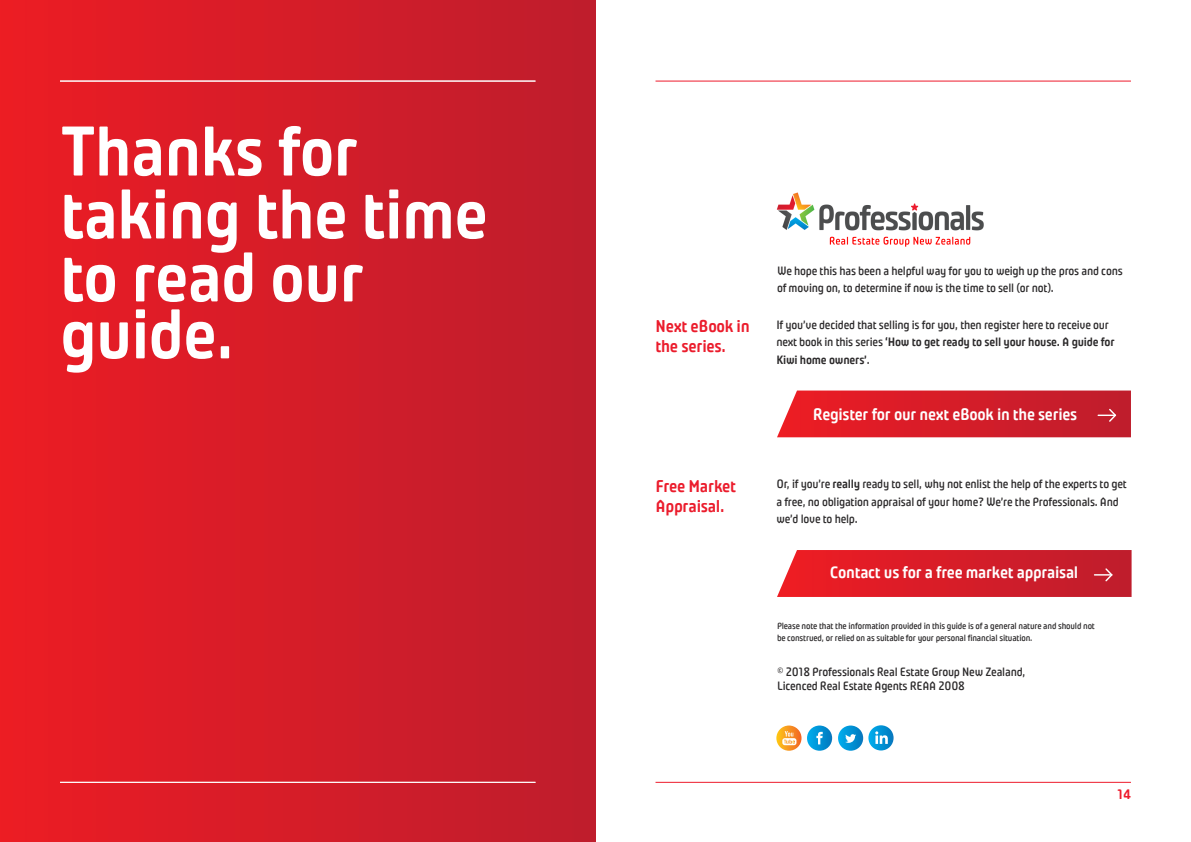
<style>
.page{position:relative;width:1191px;height:842px;background:#fff}
.page>*{position:absolute;margin:0;border:0;box-sizing:border-box;transform-origin:0 0}
.t1{font:700 70px/62.9px "Plau";letter-spacing:-.02em;color:#fff}
.t2{font:700 17px/19.6px "Plau";letter-spacing:-.02em;color:#eb1c2c}
.t3{font:700 16.6px "Plau";letter-spacing:-.02em;color:#fff}
.t4{font:700 16.5px "Plau";letter-spacing:-.02em;color:#fff}
.t5{font:700 13.8px "Plau";color:#ee1b2c}
.t6{font:500 12px/17.6px "Plau";letter-spacing:-.02em;color:#2b292a}
.t7{font:500 9px/11.6px "Plau";letter-spacing:-.02em;color:#2b292a}
.s1{font-weight:700}
</style>
<div class="page">
<div style="left:0;top:0;width:595px;height:842px;background:linear-gradient(to right,#ec1d24,#be1d2d)"></div>
<hr style="left:60px;top:81px;width:475px;height:1px;background:#fff">
<hr style="left:60px;top:782px;width:475px;height:1px;background:#fff">
<img style="left:776px;top:192px;width:208px;height:55px">
<svg style="left:777px;top:550px;width:354px;height:47px;background:#d7242f"></svg>
<svg style="left:777px;top:390px;width:354px;height:47px;background:#d62631"></svg>
<hr style="left:655px;top:81px;width:476px;height:1px;background:#ee1b2c">
<hr style="left:655px;top:782px;width:476px;height:1px;background:#ee1b2c">
<svg style="left:838px;top:725px;width:25px;height:26px"></svg>
<svg style="left:845px;top:734px;width:11px;height:9px"></svg>
<svg style="left:807px;top:725px;width:25px;height:26px"></svg>
<svg style="left:816px;top:732px;width:6px;height:12px"></svg>
<svg style="left:868px;top:725px;width:25px;height:25px"></svg>
<svg style="left:875px;top:731px;width:12px;height:13px"></svg>
<svg style="left:776px;top:725px;width:25px;height:26px"></svg>
<svg style="left:782px;top:731px;width:14px;height:14px"></svg>
<h1 class="t1" style="left:60px;top:120px;width:430px">Thanks for taking the time to read our</h1>
<h1 class="t1" style="left:60px;top:303px;width:175px">guide.</h1>
<h2 class="t2" style="left:655px;top:317px;width:96px">Next eBook in the series.</h2>
<h2 class="t2" style="left:655px;top:476px;width:82px">Free Market<br>Appraisal.</h2>
<p class="t6" style="left:777px;top:262px;width:347px">We hope this has been a helpful way for you to weigh up the pros and cons of moving on, to determine if now is the time to sell (or not).</p>
<p class="t6" style="left:776px;top:315px;width:340px">If you’ve decided that selling is for you, then register here to receive our next book in this series <span class="s1">‘How to get ready to sell your house. A guide for<br>Kiwi home owners’</span>.</p>
<h3 class="t4" style="left:813px;top:404px;width:266px">Register for our next eBook in the series</h3>
<p class="t6" style="left:776px;top:475px;width:352px">Or, if you’re <span class="s1">really</span> ready to sell, why not enlist the help of the experts to get a free, no obligation appraisal of your home? We’re the Professionals. And we’d love to help.</p>
<h3 class="t3" style="left:829px;top:563px;width:250px">Contact us for a free market appraisal</h3>
<p class="t7" style="left:777px;top:620px;width:319px">Please note that the information provided in this guide is of a general nature and should not be construed, or relied on as suitable for your personal financial situation.</p>
<p class="t6" style="left:777px;top:665px;width:250px;line-height:13.6px">© 2018 Professionals Real Estate Group New Zealand,<br>Licenced Real Estate Agents REAA 2008</p>
<p class="t5" style="left:1117px;top:786px;width:15px">14</p>
</div>
